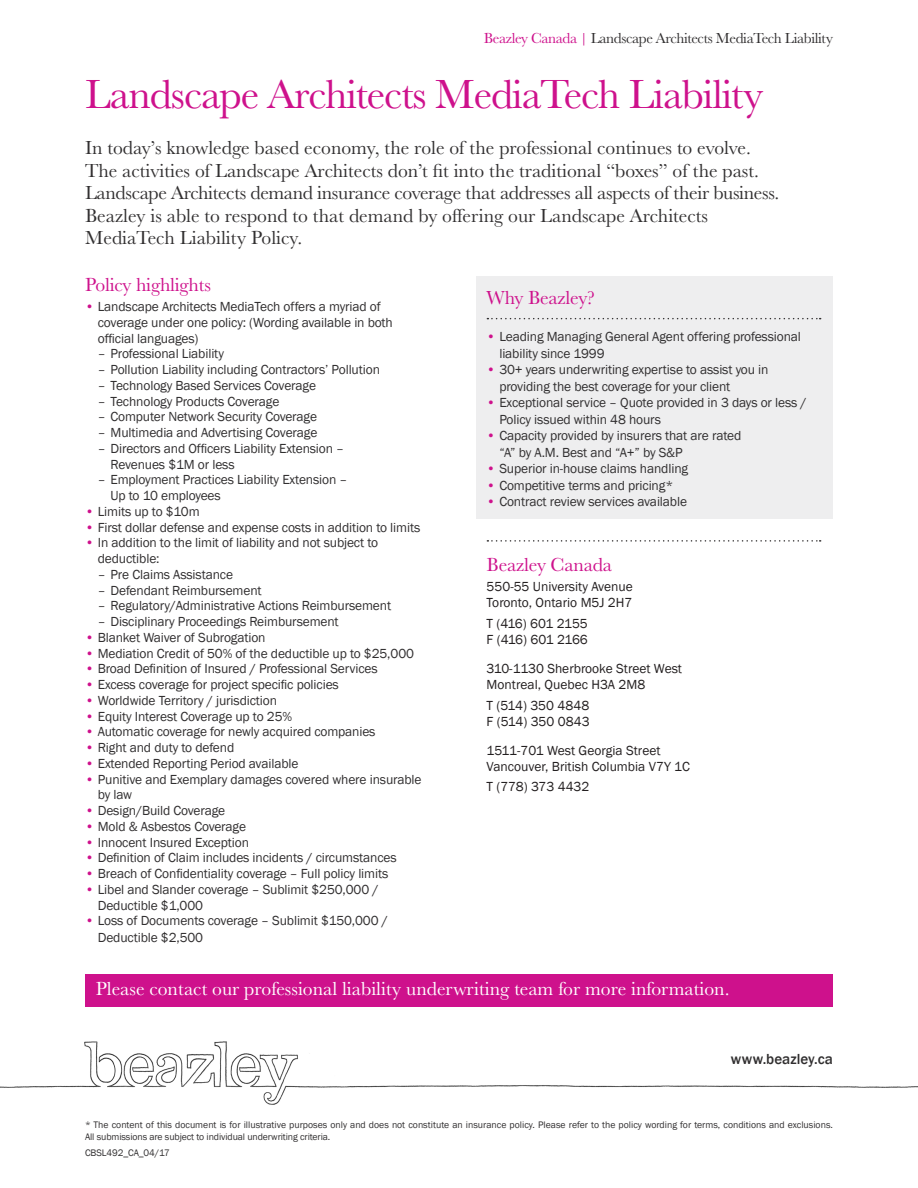
<style>
.page{position:relative;width:918px;height:1188px;background:#fff}
.page>*{position:absolute;margin:0;border:0;box-sizing:border-box;transform-origin:0 0}
.Product_Heading{font:42px "Baskerville URW";letter-spacing:-.025em;color:#ce118c}
.Introduction{font:19.5px/22.5px "Baskerville URW";color:#312f30}
.Introduction-2{font:19.5px "Baskerville URW";color:#fff}
.Sub_Heading{font:19.5px "Baskerville URW";letter-spacing:-.01em;color:#ce118c}
.Product_Identifier{font:15px "Baskerville URW";letter-spacing:-.025em;color:#312f30}
.BODY{font:500 15px "Franklin Gothic";letter-spacing:.005em;color:#312f30}
.Body{font:13.5px/15.8px "Franklin Gothic";letter-spacing:-.01em;color:#312f30}
.t1{font:13.5px/16.2px "Franklin Gothic";color:#231f20}
.t2{font:13.5px/16.2px "Franklin Gothic";letter-spacing:-.035em;color:#231f20}
.Disclaimer{font:9.75px/12px "Franklin Gothic";color:#312f30}
.s1{color:#ce118c}
</style>
<div class="page">
<img style="left:0;top:1041px;width:918px;height:64px">
<div style="left:476px;top:276px;width:357px;height:243px;background:#eeeeef"></div>
<svg style="left:487px;top:318px;width:334px;height:1px"></svg>
<div style="left:85px;top:974px;width:748px;height:33px;background:#ce118c"></div>
<svg style="left:487px;top:540px;width:334px;height:2px"></svg>
<p class="Product_Identifier" style="left:484px;top:30px;width:351px"><span class="s1">Beazley Canada |</span> Landscape Architects MediaTech Liability</p>
<p class="Product_Heading" style="left:85px;top:69px;width:680px">Landscape Architects MediaTech Liability</p>
<p class="Introduction" style="left:85px;top:137px;width:696px">In today’s knowledge based economy, the role of the professional continues to evolve.<br>The activities of Landscape Architects don’t fit into the traditional “boxes” of the past.<br>Landscape Architects demand insurance coverage that addresses all aspects of their business.<br>Beazley is able to respond to that demand by offering our Landscape Architects MediaTech Liability Policy.</p>
<p class="Sub_Heading" style="left:85px;top:273px;width:127px">Policy highlights</p>
<p class="Body" style="left:98px;top:299px;width:297px;text-indent:-13px"><span class="s1">•</span> Landscape Architects MediaTech offers a myriad of coverage under one policy: (Wording available in both official languages)</p>
<p class="Body" style="left:98px;top:346px;width:128px">– Professional Liability</p>
<p class="Body" style="left:98px;top:362px;width:284px">– Pollution Liability including Contractors’ Pollution</p>
<p class="Body" style="left:98px;top:378px;width:220px">– Technology Based Services Coverage</p>
<p class="Body" style="left:98px;top:393px;width:183px">– Technology Products Coverage</p>
<p class="Body" style="left:98px;top:409px;width:221px">– Computer Network Security Coverage</p>
<p class="Body" style="left:98px;top:425px;width:221px">– Multimedia and Advertising Coverage</p>
<p class="Body" style="left:111px;top:441px;width:235px;text-indent:-13px">– Directors and Officers Liability Extension –<br>Revenues $1M or less</p>
<p class="Body" style="left:111px;top:472px;width:238px;text-indent:-13px">– Employment Practices Liability Extension –<br>Up to 10 employees</p>
<p class="Body" style="left:85px;top:504px;width:116px"><span class="s1">•</span> Limits up to $10m</p>
<p class="Body" style="left:85px;top:519px;width:337px"><span class="s1">•</span> First dollar defense and expense costs in addition to limits</p>
<p class="Body" style="left:98px;top:535px;width:282px;text-indent:-13px"><span class="s1">•</span> In addition to the limit of liability and not subject to deductible:</p>
<p class="Body" style="left:98px;top:567px;width:137px">– Pre Claims Assistance</p>
<p class="Body" style="left:98px;top:582px;width:165px">– Defendant Reimbursement</p>
<p class="Body" style="left:98px;top:598px;width:295px">– Regulatory/Administrative Actions Reimbursement</p>
<p class="Body" style="left:98px;top:614px;width:243px">– Disciplinary Proceedings Reimbursement</p>
<p class="Body" style="left:85px;top:630px;width:182px"><span class="s1">•</span> Blanket Waiver of Subrogation</p>
<p class="Body" style="left:85px;top:645px;width:330px"><span class="s1">•</span> Mediation Credit of 50% of the deductible up to $25,000</p>
<p class="Body" style="left:85px;top:661px;width:294px"><span class="s1">•</span> Broad Definition of Insured / Professional Services</p>
<p class="Body" style="left:85px;top:677px;width:255px"><span class="s1">•</span> Excess coverage for project specific policies</p>
<p class="Body" style="left:85px;top:693px;width:194px"><span class="s1">•</span> Worldwide Territory / jurisdiction</p>
<p class="Body" style="left:85px;top:708px;width:209px"><span class="s1">•</span> Equity Interest Coverage up to 25%</p>
<p class="Body" style="left:85px;top:724px;width:292px"><span class="s1">•</span> Automatic coverage for newly acquired companies</p>
<p class="Body" style="left:85px;top:740px;width:151px"><span class="s1">•</span> Right and duty to defend</p>
<p class="Body" style="left:85px;top:756px;width:215px"><span class="s1">•</span> Extended Reporting Period available</p>
<p class="Body" style="left:98px;top:771px;width:325px;text-indent:-13px"><span class="s1">•</span> Punitive and Exemplary damages covered where insurable by law</p>
<p class="Body" style="left:85px;top:803px;width:142px"><span class="s1">•</span> Design/Build Coverage</p>
<p class="Body" style="left:85px;top:819px;width:163px"><span class="s1">•</span> Mold &amp; Asbestos Coverage</p>
<p class="Body" style="left:85px;top:834px;width:165px"><span class="s1">•</span> Innocent Insured Exception</p>
<p class="Body" style="left:85px;top:850px;width:313px"><span class="s1">•</span> Definition of Claim includes incidents / circumstances</p>
<p class="Body" style="left:85px;top:866px;width:305px"><span class="s1">•</span> Breach of Confidentiality coverage – Full policy limits</p>
<p class="Body" style="left:98px;top:882px;width:282px;text-indent:-13px"><span class="s1">•</span> Libel and Slander coverage – Sublimit $250,000 /<br>Deductible $1,000</p>
<p class="Body" style="left:98px;top:913px;width:292px;line-height:16.5px;text-indent:-13px"><span class="s1">•</span> Loss of Documents coverage – Sublimit $150,000 /<br>Deductible $2,500</p>
<p class="Sub_Heading" style="left:487px;top:286px;width:110px">Why Beazley?</p>
<p class="Body" style="left:499px;top:329px;width:303px;line-height:16.5px;text-indent:-13px"><span class="s1">•</span> Leading Managing General Agent offering professional liability since 1999</p>
<p class="Body" style="left:499px;top:362px;width:271px;line-height:16.5px;text-indent:-13px"><span class="s1">•</span> 30+ years underwriting expertise to assist you in providing the best coverage for your client</p>
<p class="Body" style="left:499px;top:395px;width:309px;line-height:16.5px;text-indent:-13px"><span class="s1">•</span> Exceptional service – Quote provided in 3 days or less /<br>Policy issued within 48 hours</p>
<p class="Body" style="left:499px;top:428px;width:243px;line-height:16.5px;text-indent:-13px"><span class="s1">•</span> Capacity provided by insurers that are rated “A” by A.M. Best and “A+” by S&amp;P</p>
<p class="Body" style="left:487px;top:461px;width:203px"><span class="s1">•</span> Superior in-house claims handling</p>
<p class="Body" style="left:487px;top:478px;width:188px"><span class="s1">•</span> Competitive terms and pricing*</p>
<p class="Body" style="left:487px;top:494px;width:202px"><span class="s1">•</span> Contract review services available</p>
<p class="Sub_Heading" style="left:487px;top:553px;width:127px">Beazley Canada</p>
<p class="t1" style="left:487px;top:579px;width:148px">550-55 University Avenue<br>Toronto, Ontario M5J 2H7</p>
<p class="t2" style="left:487px;top:615px;width:103px">T (416) 601 2155<br>F (416) 601 2166</p>
<p class="t1" style="left:487px;top:661px;width:197px">310-1130 Sherbrooke Street West<br>Montreal, Quebec H3A 2M8</p>
<p class="t1" style="left:487px;top:697px;width:104px">T (514) 350 4848<br>F (514) 350 0843</p>
<p class="t1" style="left:487px;top:742px;width:205px">1511-701 West Georgia Street<br>Vancouver, British Columbia V7Y 1C</p>
<p class="t1" style="left:487px;top:779px;width:104px">T (778) 373 4432</p>
<p class="Introduction-2" style="left:96px;top:978px;width:635px">Please contact our professional liability underwriting team for more information.</p>
<p class="BODY" style="left:731px;top:1050px;width:104px">www.beazley.ca</p>
<p class="Disclaimer" style="left:85px;top:1119px;width:749px">* The content of this document is for illustrative purposes only and does not constitute an insurance policy. Please refer to the policy wording for terms, conditions and exclusions.<br>All submissions are subject to individual underwriting criteria.</p>
<p class="Disclaimer" style="left:85px;top:1147px;width:86px">CBSL492_CA_04/17</p>
</div>
